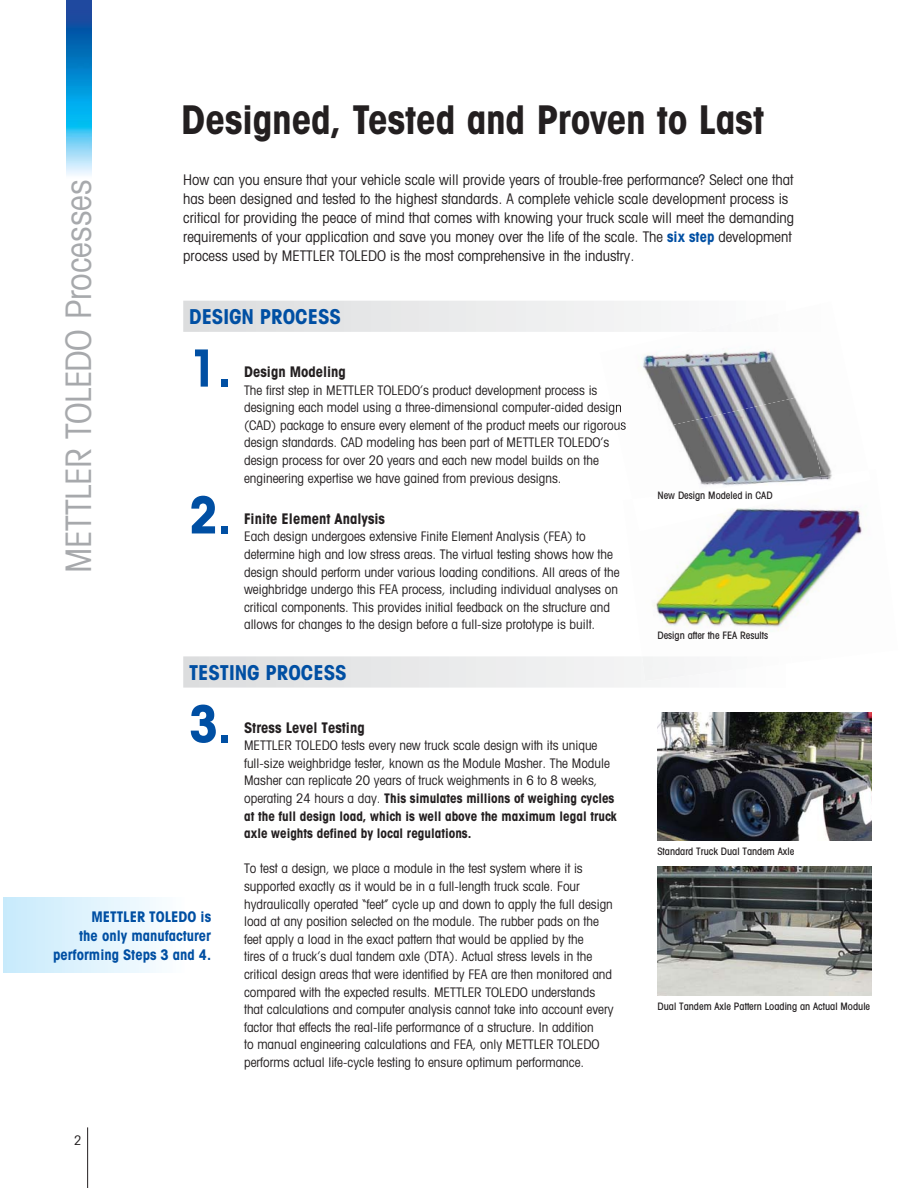
<style>
.page{position:relative;width:918px;height:1188px;background:#fff}
.page>*{position:absolute;margin:0;border:0;box-sizing:border-box;transform-origin:0 0}
.t1{font:700 condensed 51.3px "Avant Garde";color:#004fa3}
.t2{font:700 condensed 39.6px "Avant Garde";letter-spacing:-.005em;color:#231f20}
.t3{font:condensed 35.25px "Avant Garde";letter-spacing:-.01em;color:#a7a9ac}
.t4{font:700 condensed 20.55px "Avant Garde";color:#004fa3}
.t5{font:condensed 14.7px/19px "Avant Garde";color:#231f20}
.t6{font:700 condensed 14.7px/19px "Avant Garde";color:#004fa3;text-align:right}
.t7{font:700 condensed 14.7px "Avant Garde";color:#231f20}
.t8{font:condensed 13.2px/17.5px "Avant Garde";color:#231f20}
.t9{font:500 condensed 10.2px "Avant Garde";color:#231f20}
.s1{font-weight:700;color:#004fa3}
.s2{font-weight:700}
</style>
<div class="page">
<div style="left:4px;top:898px;width:243px;height:75px;background:linear-gradient(to right,#caebfc,#fff)"></div>
<hr style="left:87px;top:1127px;width:1px;height:61px;background:#231f20">
<img style="left:66px;top:0;width:25px;height:176px">
<svg style="left:183px;top:301px;width:478px;height:31px"></svg>
<svg style="left:183px;top:656px;width:478px;height:32px"></svg>
<img style="left:643px;top:350px;width:146px;height:46px">
<img style="left:789px;top:384px;width:42px;height:85px">
<img style="left:658px;top:396px;width:163px;height:73px">
<svg style="left:611px;top:404px;width:15px;height:26px"></svg>
<img style="left:623px;top:469px;width:239px;height:190px">
<img style="left:642px;top:656px;width:179px;height:25px">
<img style="left:632px;top:470px;width:230px;height:61px">
<img style="left:658px;top:867px;width:213px;height:128px">
<img style="left:658px;top:713px;width:213px;height:128px">
<h2 class="t2" style="left:181px;top:106px;width:584px">Designed, Tested and Proven to Last</h2>
<h3 class="t3" style="left:66px;top:573px;width:395px;rotate:-90deg">METTLER TOLEDO Processes</h3>
<p class="t5" style="left:183px;top:171px;width:613px">How can you ensure that your vehicle scale will provide years of trouble-free performance? Select one that has been designed and tested to the highest standards. A complete vehicle scale development process is critical for providing the peace of mind that comes with knowing your truck scale will meet the demanding requirements of your application and save you money over the life of the scale. The <span class="s1">six step</span> development process used by METTLER TOLEDO is the most comprehensive in the industry.</p>
<h3 class="t4" style="left:189px;top:309px;width:153px">DESIGN PROCESS</h3>
<h1 class="t1" style="left:189px;top:349px;width:44px">1.</h1>
<p class="t7" style="left:244px;top:366px;width:103px">Design Modeling</p>
<p class="t8" style="left:244px;top:382px;width:383px">The first step in METTLER TOLEDO’s product development process is designing each model using a three-dimensional computer-aided design (CAD) package to ensure every element of the product meets our rigorous design standards. CAD modeling has been part of METTLER TOLEDO’s design process for over 20 years and each new model builds on the engineering expertise we have gained from previous designs.</p>
<h1 class="t1" style="left:189px;top:496px;width:44px">2.</h1>
<p class="t9" style="left:658px;top:492px;width:117px">New Design Modeled in CAD</p>
<p class="t7" style="left:244px;top:513px;width:142px">Finite Element Analysis</p>
<p class="t8" style="left:244px;top:529px;width:377px">Each design undergoes extensive Finite Element Analysis (FEA) to determine high and low stress areas. The virtual testing shows how the design should perform under various loading conditions. All areas of the weighbridge undergo this FEA process, including individual analyses on critical components. This provides initial feedback on the structure and allows for changes to the design before a full-size prototype is built.</p>
<p class="t9" style="left:658px;top:632px;width:112px">Design after the FEA Results</p>
<h3 class="t4" style="left:189px;top:665px;width:159px">TESTING PROCESS</h3>
<h1 class="t1" style="left:189px;top:705px;width:44px">3.</h1>
<p class="t6" style="left:53px;top:908px;width:160px">METTLER TOLEDO is<br>the only manufacturer performing Steps 3 and 4.</p>
<p class="t7" style="left:244px;top:722px;width:122px">Stress Level Testing</p>
<p class="t8" style="left:244px;top:738px;width:374px">METTLER TOLEDO tests every new truck scale design with its unique full-size weighbridge tester, known as the Module Masher. The Module Masher can replicate 20 years of truck weighments in 6 to 8 weeks, operating 24 hours a day. <span class="s2">This simulates millions of weighing cycles at the full design load, which is well above the maximum legal truck axle weights defined by local regulations.</span></p>
<p class="t8" style="left:244px;top:861px;width:371px">To test a design, we place a module in the test system where it is supported exactly as it would be in a full-length truck scale. Four hydraulically operated “feet” cycle up and down to apply the full design load at any position selected on the module. The rubber pads on the feet apply a load in the exact pattern that would be applied by the<br>tires of a truck’s dual tandem axle (DTA). Actual stress levels in the critical design areas that were identified by FEA are then monitored and compared with the expected results. METTLER TOLEDO understands that calculations and computer analysis cannot take into account every factor that effects the real-life performance of a structure. In addition<br>to manual engineering calculations and FEA, only METTLER TOLEDO performs actual life-cycle testing to ensure optimum performance.</p>
<p class="t8" style="left:74px;top:1133px;width:9px">2</p>
<p class="t9" style="left:658px;top:847px;width:138px">Standard Truck Dual Tandem Axle</p>
<p class="t9" style="left:658px;top:1003px;width:214px">Dual Tandem Axle Pattern Loading an Actual Module</p>
</div>
